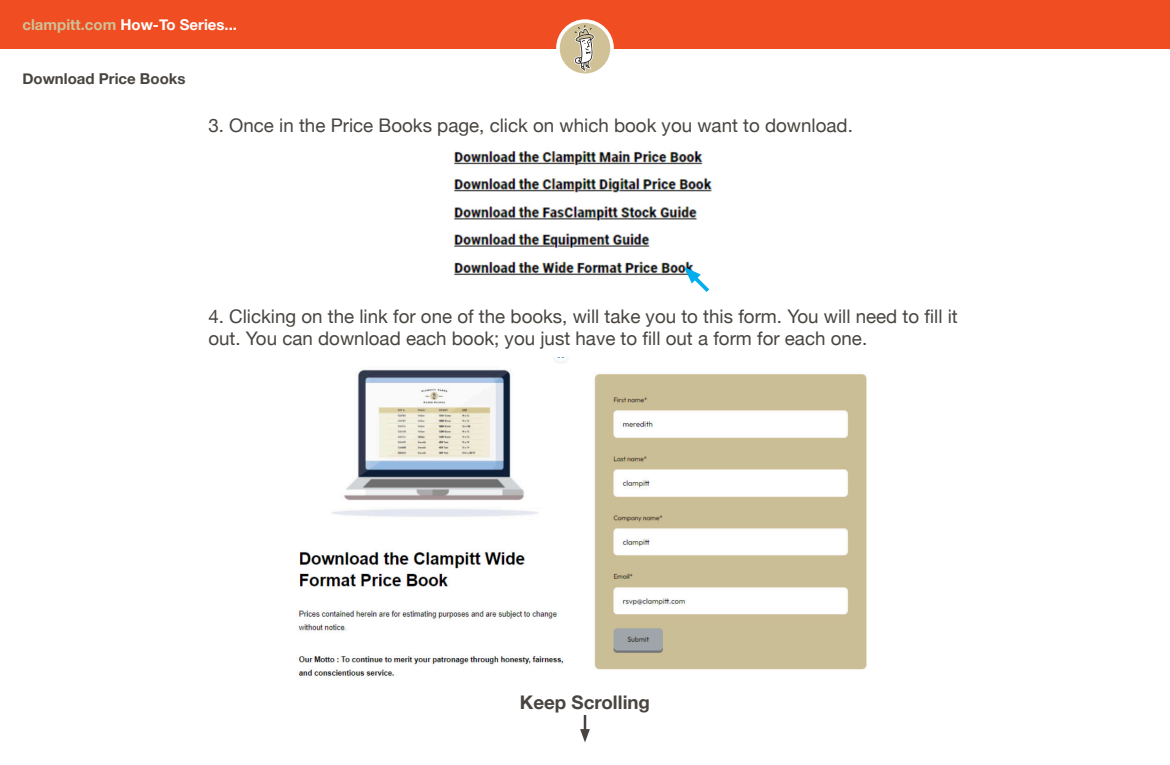
<style>
.page{position:relative;width:1170px;height:765px;background:#fff}
.page>*{position:absolute;margin:0;border:0;box-sizing:border-box;transform-origin:0 0}
.t1{font:18.75px/22.5px "Helvetica Neue";color:#484440}
.t2{font:700 18.75px "Helvetica Neue";color:#484440}
.t3{font:700 15px "Helvetica Neue";color:#fff}
.t4{font:700 15px "Helvetica Neue";color:#484440}
.s1{color:#d0c196}
</style>
<div class="page">
<img style="left:298px;top:359px;width:569px;height:318px">
<div style="left:0;top:0;width:1170px;height:48px;background:#f04d22"></div>
<svg style="left:556px;top:19px;width:58px;height:58px"></svg>
<div style="left:560px;top:23px;width:50px;height:50px;background:#d0c196;border-radius:50%"></div>
<svg style="left:574px;top:25px;width:21px;height:47px"></svg>
<svg style="left:580px;top:715px;width:10px;height:27px"></svg>
<img style="left:454px;top:150px;width:259px;height:126px">
<svg style="left:684px;top:267px;width:29px;height:25px"></svg>
<p class="t3" style="left:22px;top:13px;width:216px"><span class="s1">clampitt.com</span> How-To Series...</p>
<p class="t4" style="left:22px;top:67px;width:165px">Download Price Books</p>
<p class="t1" style="left:208px;top:115px;width:646px">3. Once in the Price Books page, click on which book you want to download.</p>
<p class="t1" style="left:208px;top:306px;width:751px">4. Clicking on the link for one of the books, will take you to this form. You will need to fill it out. You can download each book; you just have to fill out a form for each one.</p>
<p class="t2" style="left:520px;top:688px;width:132px">Keep Scrolling</p>
</div>
